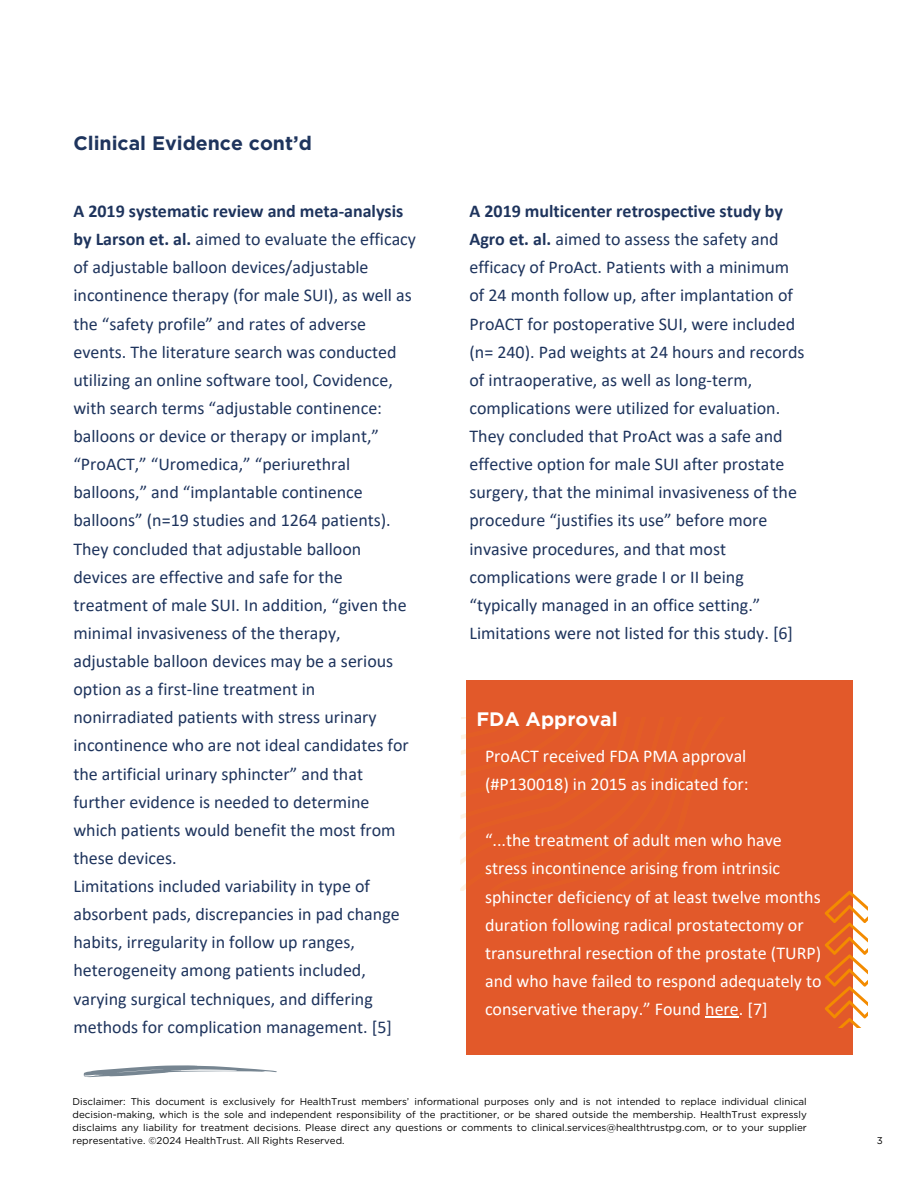
<style>
.page{position:relative;width:918px;height:1188px;background:#fff}
.page>*{position:absolute;margin:0;border:0;box-sizing:border-box;transform-origin:0 0}
.t1{font:700 19.5px "Gotham";color:#1e345d}
.t2{font:700 19.5px "Gotham";color:#fff}
.t3{font:18px/28.2px "Calibri";color:#1e345d}
.t4{font:18px/28.2px "Calibri";color:#fff}
.t5{font:9.75px/13px "Gotham";color:#000;text-align:justify}
.s1{font-weight:700}
</style>
<div class="page">
<svg style="left:84px;top:1065px;width:193px;height:12px"></svg>
<div style="left:466px;top:681px;width:387px;height:374px;background:#e2592a"></div>
<svg style="left:825px;top:891px;width:42px;height:137px"></svg>
<svg style="left:460px;top:717px;width:6px;height:174px"></svg>
<hr style="left:705px;top:1016px;width:34px;height:1px;background:#fff">
<h1 class="t1" style="left:73px;top:131px;width:240px">Clinical Evidence cont’d</h1>
<h2 class="t3" style="left:73px;top:199px;width:344px"><span class="s1">A 2019 systematic review and meta-analysis by Larson et. al.</span> aimed to evaluate the efficacy of adjustable balloon devices/adjustable incontinence therapy (for male SUI), as well as the “safety profile” and rates of adverse events. The literature search was conducted utilizing an online software tool, Covidence, with search terms “adjustable continence: balloons or device or therapy or implant,” “ProACT,” “Uromedica,” “periurethral balloons,” and “implantable continence balloons” (n=19 studies and 1264 patients).<br>They concluded that adjustable balloon devices are effective and safe for the treatment of male SUI. In addition, “given the minimal invasiveness of the therapy, adjustable balloon devices may be a serious option as a first-line treatment in nonirradiated patients with stress urinary incontinence who are not ideal candidates for the artificial urinary sphincter” and that further evidence is needed to determine which patients would benefit the most from these devices.<br>Limitations included variability in type of absorbent pads, discrepancies in pad change habits, irregularity in follow up ranges, heterogeneity among patients included, varying surgical techniques, and differing methods for complication management. [5]</h2>
<p class="t3" style="left:470px;top:199px;width:337px"><span class="s1">A 2019 multicenter retrospective study by Agro et. al.</span> aimed to assess the safety and efficacy of ProAct. Patients with a minimum of 24 month follow up, after implantation of ProACT for postoperative SUI, were included (n= 240). Pad weights at 24 hours and records of intraoperative, as well as long-term, complications were utilized for evaluation.<br>They concluded that ProAct was a safe and effective option for male SUI after prostate surgery, that the minimal invasiveness of the procedure “justifies its use” before more invasive procedures, and that most complications were grade I or II being “typically managed in an office setting.” Limitations were not listed for this study. [6]</p>
<p class="t2" style="left:476px;top:707px;width:143px">FDA Approval</p>
<h2 class="t4" style="left:485px;top:743px;width:265px">ProACT received FDA PMA approval (#P130018) in 2015 as indicated for:</h2>
<h1 class="t4" style="left:485px;top:828px;width:338px">“...the treatment of adult men who have stress incontinence arising from intrinsic sphincter deficiency of at least twelve months duration following radical prostatectomy or transurethral resection of the prostate (TURP) and who have failed to respond adequately to conservative therapy.” Found here. [7]</h1>
<h2 class="t5" style="left:73px;top:1095px;width:736px">Disclaimer: This document is exclusively for HealthTrust members’ informational purposes only and is not intended to replace individual clinical decision-making, which is the sole and independent responsibility of the practitioner, or be shared outside the membership. HealthTrust expressly disclaims any liability for treatment decisions. Please direct any questions or comments to clinical.services@healthtrustpg.com, or to your supplier representative. ©2024 HealthTrust. All Rights Reserved.</h2>
<h2 class="t5" style="left:877px;top:1134px;width:8px">3</h2>
</div>
